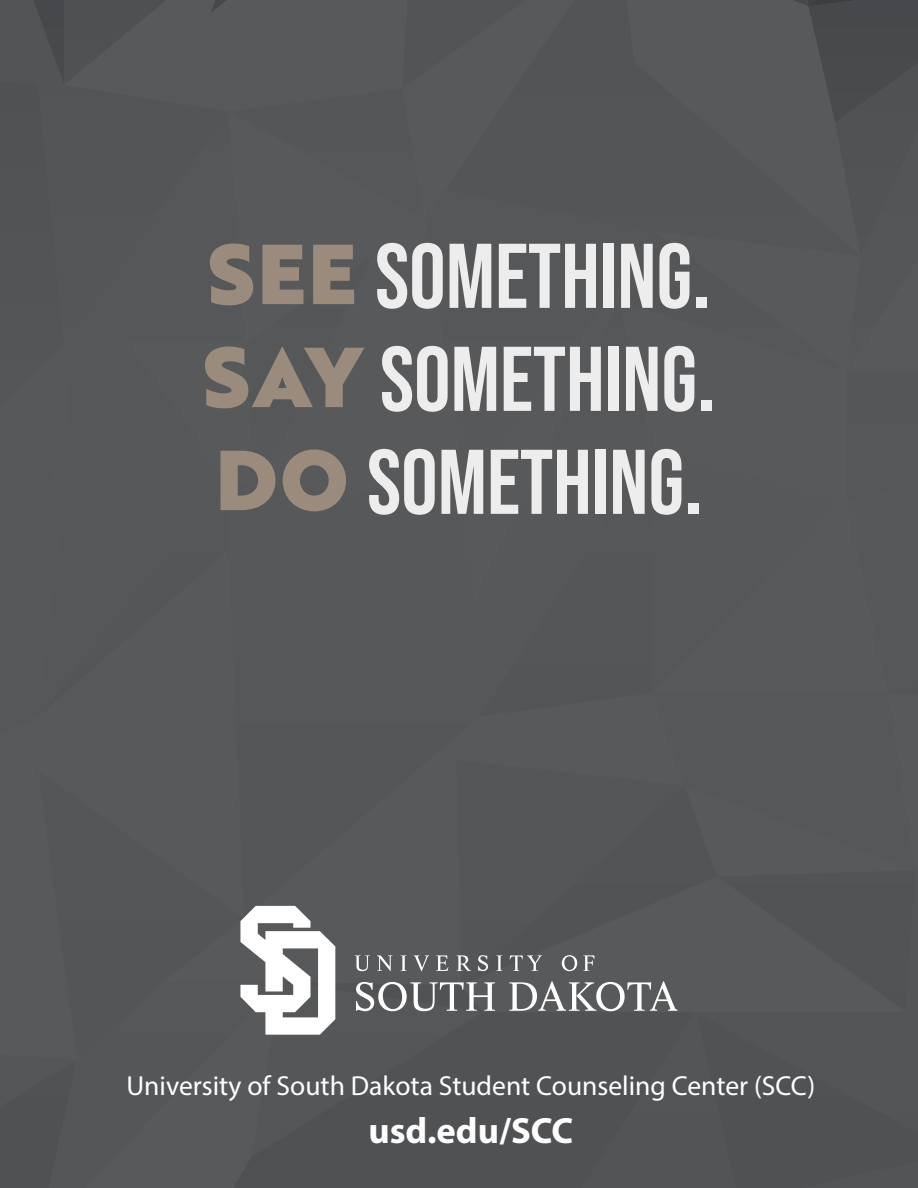
<style>
.page{position:relative;width:918px;height:1188px;background:#565759}
.page>*{position:absolute;margin:0;border:0;box-sizing:border-box;transform-origin:0 0}
.t1{font:700 91.65px "Bebas Neue Pro";color:#ededee}
.t2{font:700 36.6px "Myriad Pro";color:#fff}
.t3{font:27.6px "Myriad Pro";color:#fff}
.s1{font-family:"Brother 1816 Black";font-weight:400;font-size:82.5px;color:#9a8b7d}
</style>
<div class="page">
<p class="t1" style="left:207px;top:224px;width:505px"><span class="s1">SEE</span> SOMETHING.</p>
<p class="t1" style="left:203px;top:327px;width:515px"><span class="s1">SAY</span> SOMETHING.</p>
<p class="t1" style="left:215px;top:430px;width:489px"><span class="s1">DO</span> SOMETHING.</p>
<p class="t3" style="left:126px;top:1069px;width:690px">University of South Dakota Student Counseling Center (SCC)</p>
<p class="t2" style="left:368px;top:1107px;width:206px">usd.edu/SCC</p>
</div>
